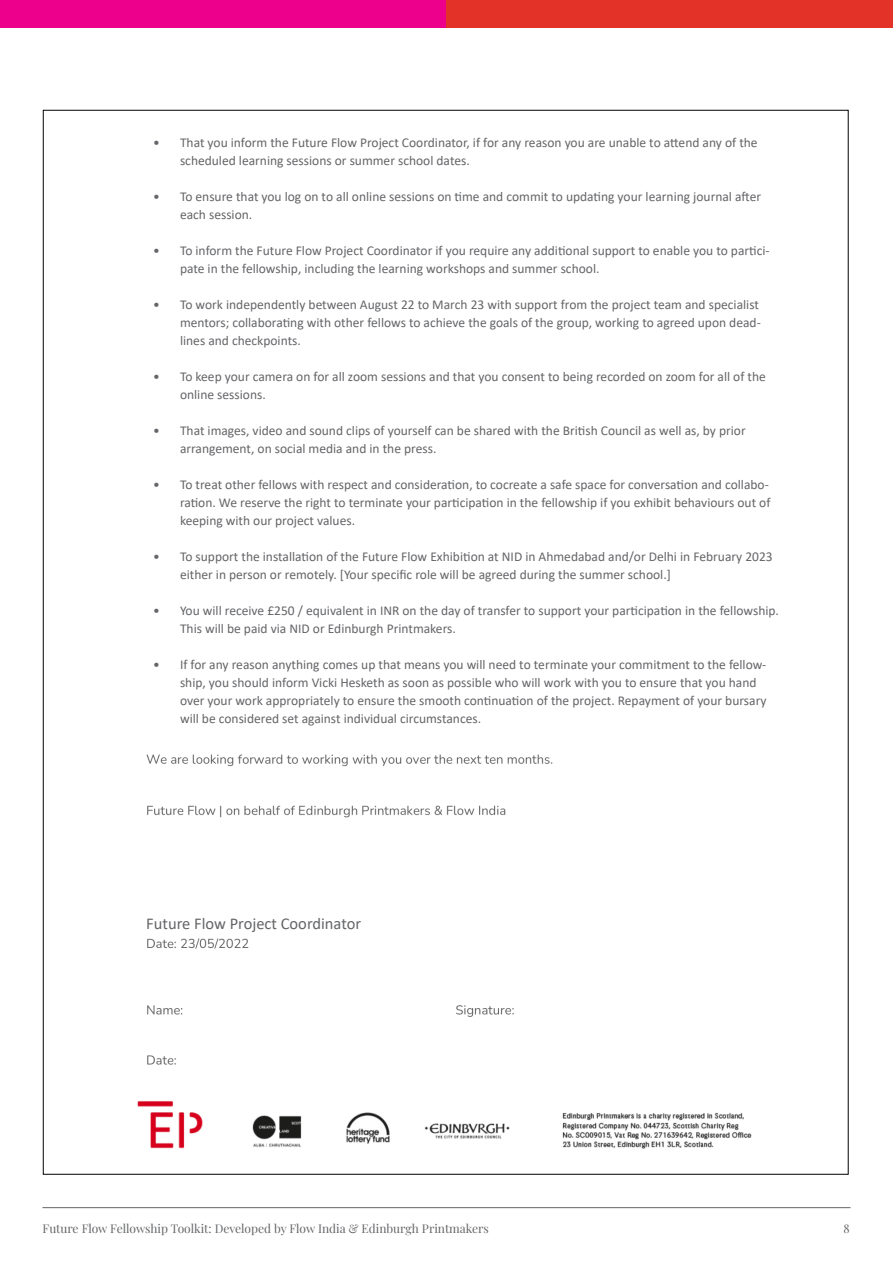
<style>
.page{position:relative;width:893px;height:1263px;background:#fff}
.page>*{position:absolute;margin:0;border:0;box-sizing:border-box;transform-origin:0 0}
.t1{font:16.5px "Calibri";color:#646568}
.t2{font:13.5px/18px "Calibri";color:#646568}
.t3{font:12px "Playfair Display";color:#646568}
</style>
<div class="page">
<hr style="left:42px;top:1207px;width:808px;height:1px;background:#646568">
<img style="left:137px;top:1101px;width:615px;height:48px">
<div style="left:0;top:0;width:446px;height:27px;background:#ec008c"></div>
<div style="left:446px;top:0;width:447px;height:27px;background:#e33227"></div>
<img style="left:146px;top:754px;width:407px;height:311px">
<div style="left:136px;top:906px;width:211px;height:30px;background:#fff"></div>
<p class="t2" style="left:180px;top:133px;width:579px;text-indent:-27px">• That you inform the Future Flow Project Coordinator, if for any reason you are unable to attend any of the scheduled learning sessions or summer school dates.</p>
<p class="t2" style="left:180px;top:187px;width:583px;text-indent:-27px">• To ensure that you log on to all online sessions on time and commit to updating your learning journal after each session.</p>
<p class="t2" style="left:180px;top:241px;width:591px;text-indent:-27px">• To inform the Future Flow Project Coordinator if you require any additional support to enable you to partici&shy;pate in the fellowship, including the learning workshops and summer school.</p>
<p class="t2" style="left:180px;top:295px;width:582px;text-indent:-27px">• To work independently between August 22 to March 23 with support from the project team and specialist mentors; collaborating with other fellows to achieve the goals of the group, working to agreed upon dead&shy;lines and checkpoints.</p>
<p class="t2" style="left:180px;top:367px;width:587px;text-indent:-27px">• To keep your camera on for all zoom sessions and that you consent to being recorded on zoom for all of the online sessions.</p>
<p class="t2" style="left:180px;top:421px;width:567px;text-indent:-27px">• That images, video and sound clips of yourself can be shared with the British Council as well as, by prior arrangement, on social media and in the press.</p>
<p class="t2" style="left:180px;top:475px;width:592px;text-align:justify;text-indent:-27px">• To treat other fellows with respect and consideration, to cocreate a safe space for conversation and collabo&shy;ration. We reserve the right to terminate your participation in the fellowship if you exhibit behaviours out of keeping with our project values.</p>
<p class="t2" style="left:180px;top:547px;width:594px;text-indent:-27px">• To support the installation of the Future Flow Exhibition at NID in Ahmedabad and/or Delhi in February 2023 either in person or remotely. [Your specific role will be agreed during the summer school.]</p>
<p class="t2" style="left:180px;top:601px;width:600px;text-indent:-27px">• You will receive £250 / equivalent in INR on the day of transfer to support your participation in the fellowship.<br>This will be paid via NID or Edinburgh Printmakers.</p>
<p class="t2" style="left:180px;top:655px;width:588px;text-indent:-27px">• If for any reason anything comes up that means you will need to terminate your commitment to the fellow&shy;ship, you should inform Vicki Hesketh as soon as possible who will work with you to ensure that you hand over your work appropriately to ensure the smooth continuation of the project. Repayment of your bursary will be considered set against individual circumstances.</p>
<p class="t1" style="left:146px;top:912px;width:216px">Future Flow Project Coordinator</p>
<p class="t3" style="left:43px;top:1219px;width:448px">Future Flow Fellowship Toolkit: Developed by Flow India &amp; Edinburgh Printmakers</p>
<p class="t3" style="left:844px;top:1219px;width:8px">8</p>
</div>
